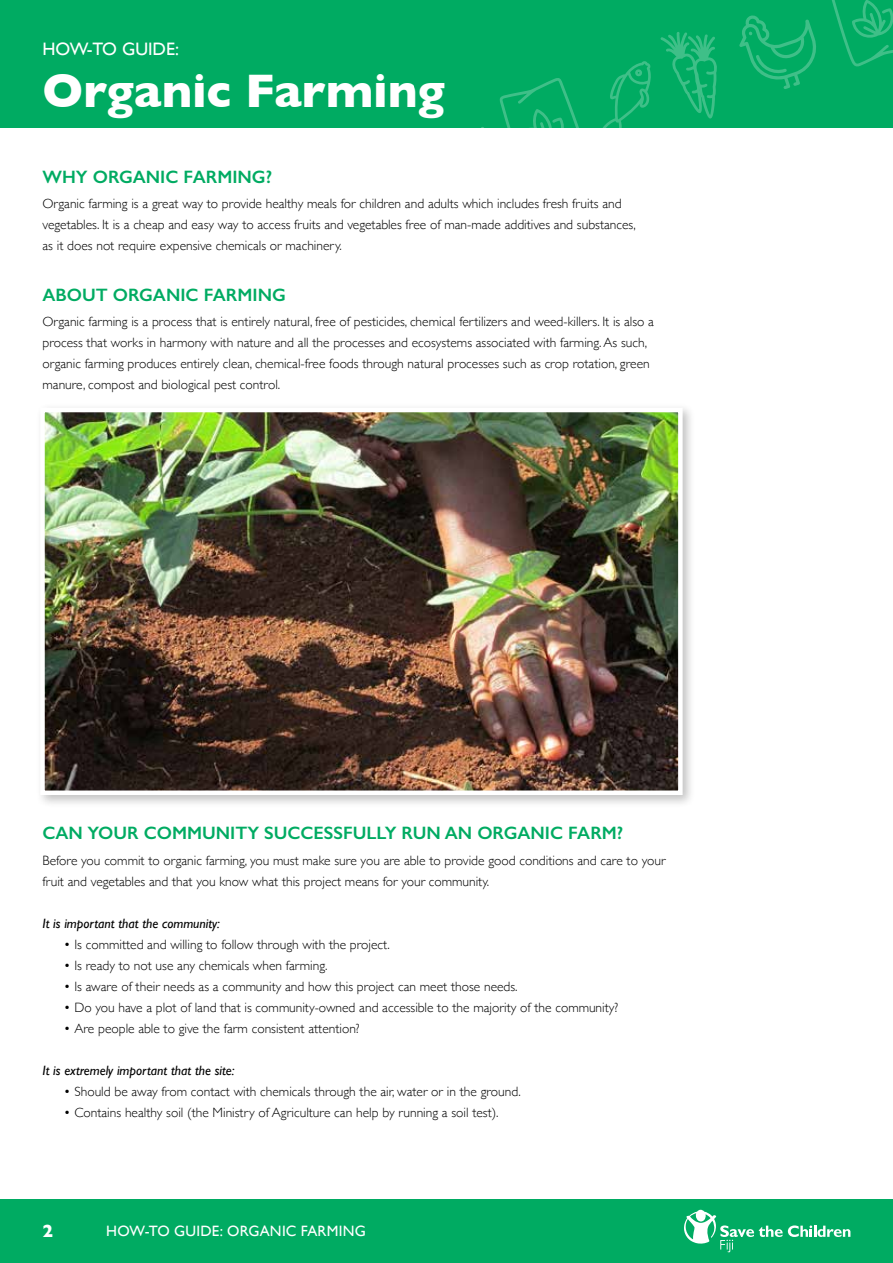
<style>
.page{position:relative;width:893px;height:1263px;background:#fff}
.page>*{position:absolute;margin:0;border:0;box-sizing:border-box;transform-origin:0 0}
.t1{font:700 48px "Gill Sans";color:#fff}
.t2{font:600 18px "Gill Sans";color:#00ab62}
.t3{font:18px "Gill Sans";color:#fff}
.t4{font:700 18px "Gill Sans";color:#fff}
.t5{font:15px "Gill Sans";letter-spacing:.015em;color:#fff}
.t6{font:300 13.5px/21px "Gill Sans";color:#000}
.t7{font:italic 13.5px "Gill Sans";color:#000}
</style>
<div class="page">
<div style="left:0;top:0;width:893px;height:128px;background:#00ab62"></div>
<div style="left:0;top:1199px;width:893px;height:64px;background:#00ab62"></div>
<svg style="left:684px;top:1210px;width:166px;height:42px"></svg>
<svg style="left:603px;top:61px;width:48px;height:67px"></svg>
<svg style="left:481px;top:78px;width:98px;height:50px"></svg>
<svg style="left:660px;top:32px;width:57px;height:87px"></svg>
<svg style="left:832px;top:0;width:61px;height:67px"></svg>
<svg style="left:739px;top:15px;width:77px;height:74px"></svg>
<div style="left:36px;top:403px;width:660px;height:405px;background:#000;opacity:.25"></div>
<img style="left:45px;top:413px;width:633px;height:377px">
<div style="left:40px;top:408px;width:643px;height:387px;border:4px solid #fff"></div>
<h2 class="t3" style="left:43px;top:38px;width:138px">HOW-TO GUIDE:</h2>
<h1 class="t1" style="left:43px;top:53px;width:404px">Organic Farming</h1>
<h2 class="t2" style="left:43px;top:166px;width:231px">WHY ORGANIC FARMING?</h2>
<p class="t6" style="left:43px;top:193px;width:595px">Organic farming is a great way to provide healthy meals for children and adults which includes fresh fruits and vegetables. It is a cheap and easy way to access fruits and vegetables free of man-made additives and substances, as it does not require expensive chemicals or machinery.</p>
<h2 class="t2" style="left:43px;top:284px;width:245px">ABOUT ORGANIC FARMING</h2>
<p class="t6" style="left:43px;top:311px;width:613px">Organic farming is a process that is entirely natural, free of pesticides, chemical fertilizers and weed-killers. It is also a process that works in harmony with nature and all the processes and ecosystems associated with farming. As such, organic farming produces entirely clean, chemical-free foods through natural processes such as crop rotation, green manure, compost and biological pest control.</p>
<h2 class="t2" style="left:43px;top:822px;width:582px">CAN YOUR COMMUNITY SUCCESSFULLY RUN AN ORGANIC FARM?</h2>
<p class="t6" style="left:43px;top:849px;width:624px">Before you commit to organic farming, you must make sure you are able to provide good conditions and care to your fruit and vegetables and that you know what this project means for your community.</p>
<p class="t7" style="left:43px;top:915px;width:179px">It is important that the community:</p>
<p class="t6" style="left:64px;top:933px;width:327px">• Is committed and willing to follow through with the project.</p>
<p class="t6" style="left:64px;top:954px;width:265px">• Is ready to not use any chemicals when farming.</p>
<p class="t6" style="left:64px;top:975px;width:455px">• Is aware of their needs as a community and how this project can meet those needs.</p>
<p class="t6" style="left:64px;top:996px;width:556px">• Do you have a plot of land that is community-owned and accessible to the majority of the community?</p>
<p class="t6" style="left:64px;top:1017px;width:297px">• Are people able to give the farm consistent attention?</p>
<p class="t7" style="left:43px;top:1063px;width:194px">It is extremely important that the site:</p>
<p class="t6" style="left:64px;top:1080px;width:458px">• Should be away from contact with chemicals through the air, water or in the ground.</p>
<p class="t6" style="left:64px;top:1101px;width:436px">• Contains healthy soil (the Ministry of Agriculture can help by running a soil test).</p>
<h2 class="t4" style="left:43px;top:1217px;width:12px">2</h2>
<p class="t5" style="left:106px;top:1222px;width:259px">HOW-TO GUIDE: ORGANIC FARMING</p>
</div>
